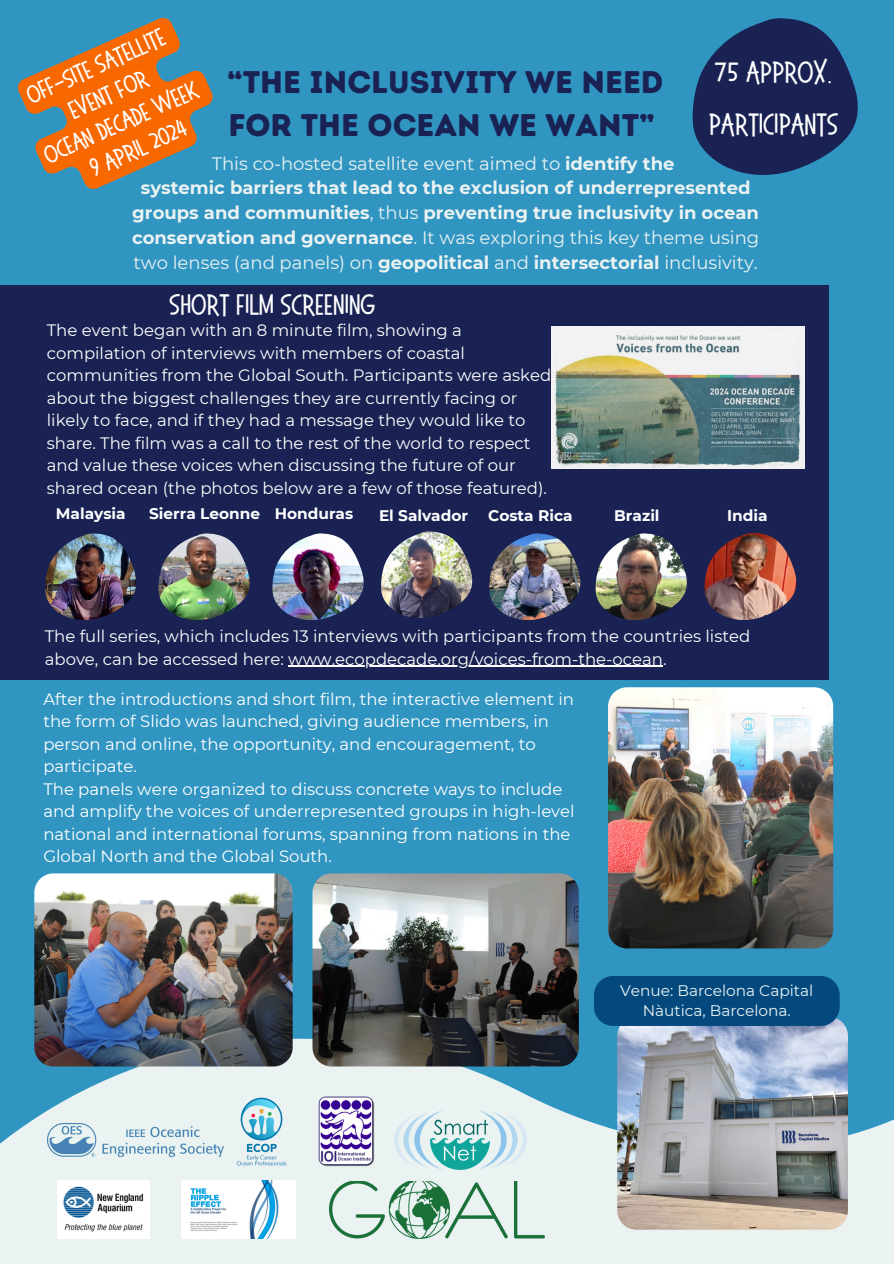
<style>
.page{position:relative;width:894px;height:1264px;background:#fff}
.page>*{position:absolute;margin:0;border:0;box-sizing:border-box;transform-origin:0 0}
.t1{font:37.5px/51.8px "Sweet Salty";color:#fff}
.t2{font:36px "Sweet Salty";color:#fff}
.t3{font:31.35px/42.9px "Intro Rust Base";color:#192253}
.t4{font:31.05px/30.8px "Sweet Salty";color:#fff;text-align:center}
.t5{font:700 18px/24.8px "Montserrat";color:#eaf2f2;text-align:center}
.t6{font:16.5px/22.5px "Montserrat";color:#fff}
.t7{font:700 15.45px "Montserrat";color:#fff}
.t8{font:700 15.3px "Montserrat";color:#fff}
.t9{font:15.3px/20.5px "Montserrat";color:#eaf2f2;text-align:center}
.s1{font-weight:400}
</style>
<div class="page">
<div style="left:0;top:0;width:893px;height:1263px;background:#3095c1"></div>
<svg style="left:18px;top:18px;width:195px;height:171px"></svg>
<svg style="left:0;top:788px;width:893px;height:475px"></svg>
<img style="left:318px;top:1096px;width:56px;height:70px">
<img style="left:210px;top:1084px;width:102px;height:98px">
<div style="left:0;top:285px;width:828px;height:394px;background:#192253"></div>
<img style="left:617px;top:1016px;width:230px;height:213px">
<svg style="left:692px;top:18px;width:165px;height:157px"></svg>
<img style="left:608px;top:687px;width:225px;height:261px">
<div style="left:593px;top:975px;width:246px;height:50px;background:#03497e"></div>
<img style="left:394px;top:1110px;width:132px;height:58px">
<img style="left:48px;top:1123px;width:175px;height:33px">
<img style="left:329px;top:1181px;width:215px;height:57px">
<img style="left:182px;top:1180px;width:113px;height:57px">
<img style="left:57px;top:1180px;width:92px;height:57px">
<img style="left:45px;top:533px;width:91px;height:87px">
<img style="left:158px;top:533px;width:92px;height:87px">
<img style="left:272px;top:533px;width:91px;height:87px">
<img style="left:381px;top:531px;width:91px;height:87px">
<img style="left:489px;top:533px;width:91px;height:87px">
<img style="left:704px;top:533px;width:92px;height:87px">
<img style="left:34px;top:873px;width:258px;height:193px;border-radius:19px">
<img style="left:312px;top:873px;width:266px;height:193px;border-radius:19px">
<img style="left:551px;top:327px;width:253px;height:142px">
<hr style="left:288px;top:665px;width:375px;height:1px;background:#fff">
<img style="left:595px;top:533px;width:91px;height:87px">
<h3 class="t4" style="left:14px;top:87px;width:167px;rotate:-24deg">OFF-SITE SATELLITE<br>EVENT FOR<br>OCEAN DECADE WEEK<br>9 APRIL 2024</h3>
<p class="t1" style="left:708px;top:47px;width:131px">75 APPROX.<br>PARTICIPANTS</p>
<h4 class="t3" style="left:227px;top:61px;width:437px">“THE INCLUSIVITY WE NEED<br>FOR THE OCEAN WE WANT”</h4>
<h1 class="t5" style="left:132px;top:151px;width:628px"><span class="s1">This co-hosted satellite event aimed to</span> identify the<br>systemic barriers that lead to the exclusion of underrepresented groups and communities<span class="s1">, thus</span> preventing true inclusivity in ocean conservation and governance<span class="s1">. It was exploring this key theme using two lenses (and panels) on</span> geopolitical <span class="s1">and</span> intersectorial <span class="s1">inclusivity.</span></h1>
<p class="t2" style="left:169px;top:288px;width:207px">SHORT FILM SCREENING</p>
<p class="t6" style="left:47px;top:319px;width:506px">The event began with an 8 minute film, showing a compilation of interviews with members of coastal communities from the Global South. Participants were asked about the biggest challenges they are currently facing or likely to face, and if they had a message they would like to share. The film was a call to the rest of the world to respect and value these voices when discussing the future of our shared ocean (the photos below are a few of those featured).</p>
<p class="t8" style="left:56px;top:504px;width:71px">Malaysia</p>
<p class="t8" style="left:149px;top:504px;width:112px">Sierra Leonne</p>
<p class="t8" style="left:275px;top:504px;width:80px">Honduras</p>
<p class="t8" style="left:379px;top:506px;width:90px">El Salvador</p>
<p class="t8" style="left:488px;top:506px;width:86px">Costa Rica</p>
<p class="t7" style="left:726px;top:506px;width:42px">India</p>
<h4 class="t8" style="left:614px;top:506px;width:47px">Brazil</h4>
<p class="t6" style="left:45px;top:625px;width:706px">The full series, which includes 13 interviews with participants from the countries listed above, can be accessed here: www.ecopdecade.org/voices-from-the-ocean.</p>
<h4 class="t6" style="left:43px;top:687px;width:532px">After the introductions and short film, the interactive element in the form of Slido was launched, giving audience members, in person and online, the opportunity, and encouragement, to participate.<br>The panels were organized to discuss concrete ways to include and amplify the voices of underrepresented groups in high-level national and international forums, spanning from nations in the Global North and the Global South.</h4>
<p class="t9" style="left:620px;top:980px;width:194px">Venue: Barcelona Capital<br>Nàutica, Barcelona.</p>
</div>
